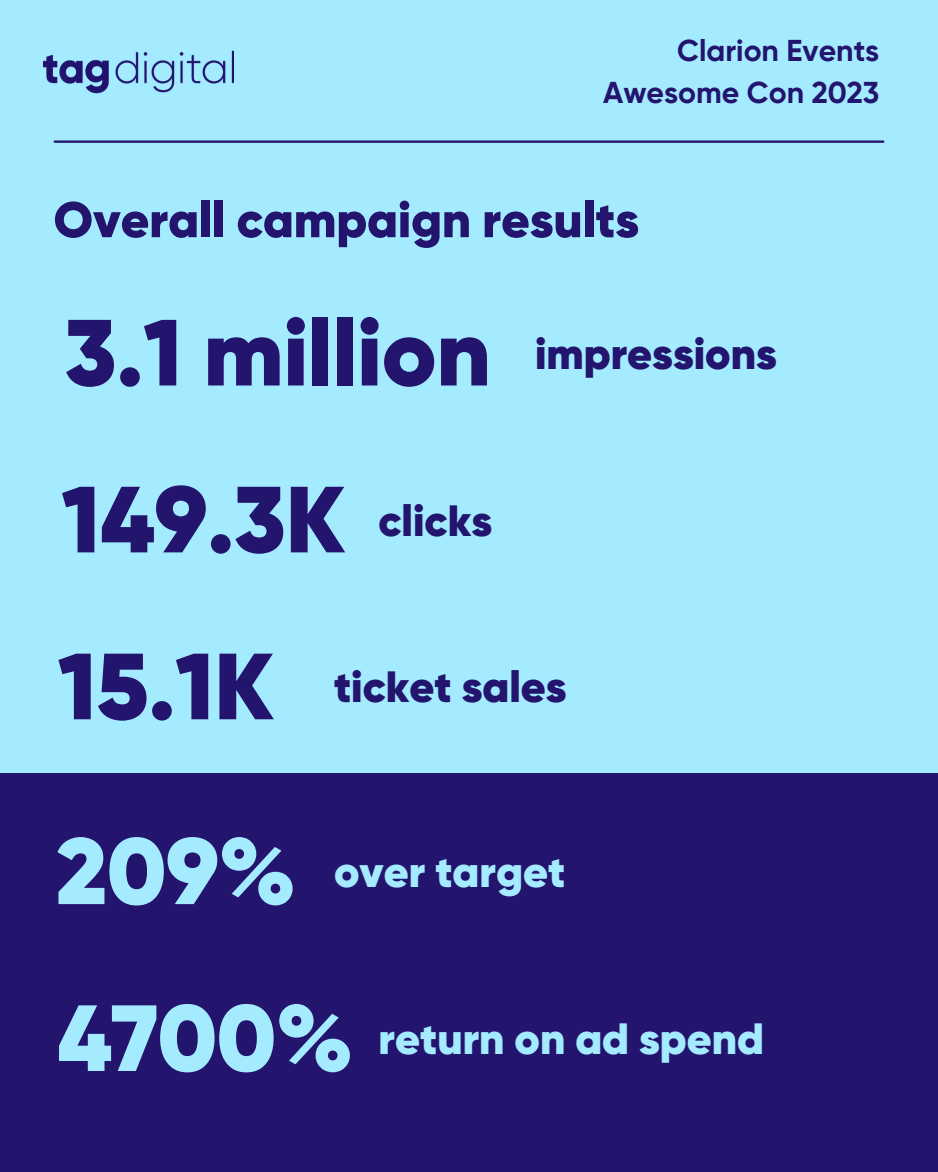
<style>
.page{position:relative;width:938px;height:1172px;background:#a5ebff}
.page>*{position:absolute;margin:0;border:0;box-sizing:border-box;transform-origin:0 0}
.t1{font:900 93.75px/166.9px "Gilroy";color:#23146e}
.t2{font:900 50px "Gilroy";color:#23146e}
.t3{font:900 43.75px "Gilroy";color:#a5ebff}
.t4{font:900 43.75px "Gilroy";color:#23146e}
.t5{font:700 30.19px/42.2px "Gilroy";color:#23146e;text-align:right}
.s1{font-size:93.75px}
</style>
<div class="page">
<hr style="left:55px;top:140px;width:828px;height:3px;background:#23146e">
<img style="left:43px;top:50px;width:191px;height:43px">
<div style="left:0;top:773px;width:938px;height:399px;background:#23146e"></div>
<p class="t5" style="left:603px;top:30px;width:278px">Clarion Events<br>Awesome Con 2023</p>
<p class="t2" style="left:54px;top:189px;width:587px">Overall campaign results</p>
<h1 class="t1" style="left:58px;top:269px;width:434px">3.1 million<br>149.3K<br>15.1K</h1>
<p class="t4" style="left:535px;top:326px;width:243px">impressions</p>
<p class="t4" style="left:378px;top:493px;width:115px">clicks</p>
<p class="t4" style="left:334px;top:660px;width:234px">ticket sales</p>
<p class="t3" style="left:56px;top:844px;width:510px"><span class="s1">209%</span> over target</p>
<p class="t3" style="left:58px;top:1011px;width:708px"><span class="s1">4700%</span> return on ad spend</p>
</div>
